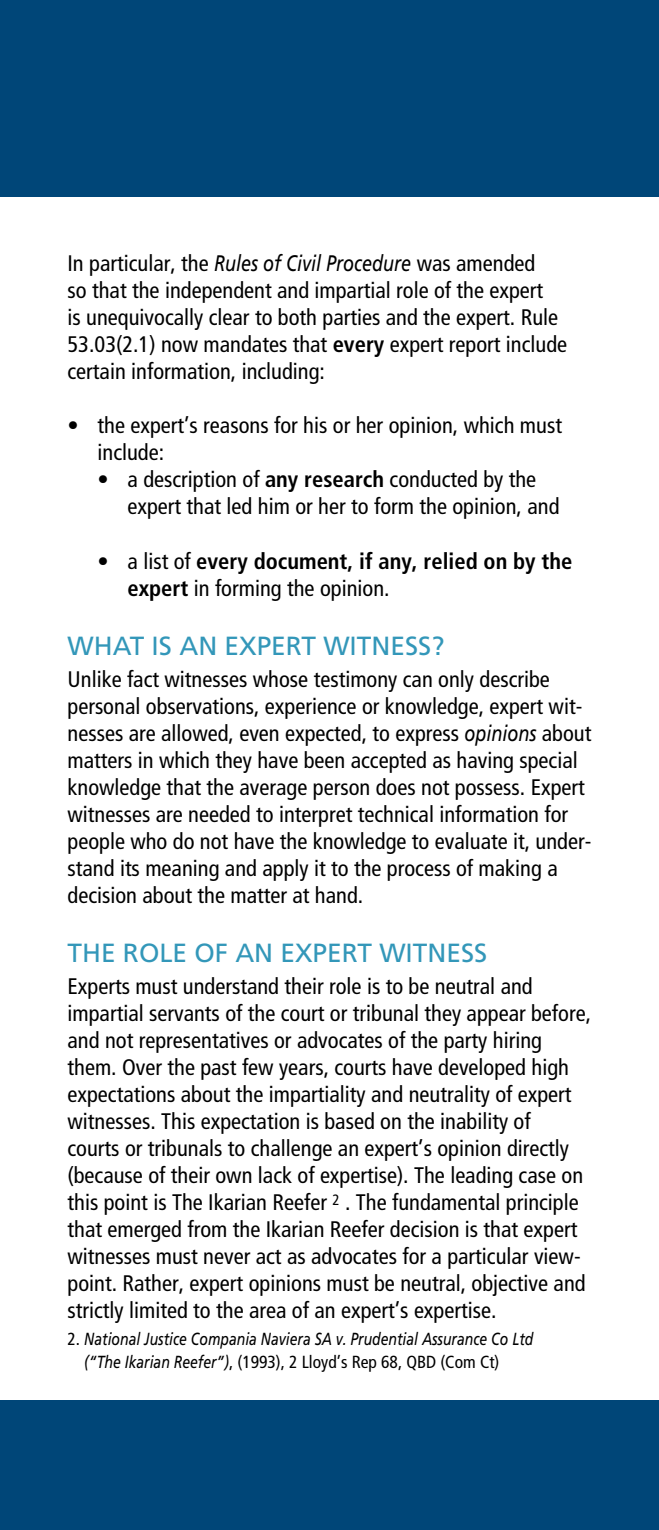
<style>
.page{position:relative;width:659px;height:1530px;background:#fff}
.page>*{position:absolute;margin:0;border:0;box-sizing:border-box;transform-origin:0 0}
.t1{font:26.25px "Frutiger";color:#3397b9}
.t2{font:condensed 22.5px/27px "Frutiger";color:#000}
.t3{font:700 condensed 22.5px/27px "Frutiger";color:#000}
.t4{font:italic 17.5px/22.5px "Frutiger";color:#000;scale:.8 1}
.s1{font-style:italic;font-stretch:normal}
.s2{font-weight:700}
.s3{font-weight:400}
.s4{font-style:normal;font-stretch:condensed}
</style>
<div class="page">
<div style="left:0;top:0;width:659px;height:196px;background:#004678"></div>
<div style="left:0;top:1400px;width:659px;height:130px;background:#004678"></div>
<p class="t2" style="left:68px;top:250px;width:501px">In particular, the <span class="s1">Rules of Civil Procedure</span> was amended<br>so that the independent and impartial role of the expert<br>is unequivocally clear to both parties and the expert. Rule 53.03(2.1) now mandates that <span class="s2">every</span> expert report include certain information, including:</p>
<p class="t2" style="left:97px;top:412px;width:466px;text-indent:-30px">• the expert’s reasons for his or her opinion, which must include:</p>
<p class="t2" style="left:127px;top:466px;width:433px;text-indent:-30px">• a description of <span class="s2">any research</span> conducted by the expert that led him or her to form the opinion, and</p>
<p class="t3" style="left:127px;top:547px;width:446px;text-indent:-30px"><span class="s3">• a list of</span> every document, if any, relied on by the expert <span class="s3">in forming the opinion.</span></p>
<p class="t1" style="left:68px;top:630px;width:378px">WHAT IS AN EXPERT WITNESS?</p>
<p class="t2" style="left:67px;top:666px;width:525px">Unlike fact witnesses whose testimony can only describe personal observations, experience or knowledge, expert wit&shy;nesses are allowed, even expected, to express <span class="s1">opinions</span> about matters in which they have been accepted as having special knowledge that the average person does not possess. Expert witnesses are needed to interpret technical information for people who do not have the knowledge to evaluate it, under&shy;stand its meaning and apply it to the process of making a decision about the matter at hand.</p>
<p class="t1" style="left:68px;top:937px;width:407px">THE ROLE OF AN EXPERT WITNESS</p>
<p class="t2" style="left:67px;top:973px;width:525px">Experts must understand their role is to be neutral and impartial servants of the court or tribunal they appear before, and not representatives or advocates of the party hiring them. Over the past few years, courts have developed high expectations about the impartiality and neutrality of expert witnesses. This expectation is based on the inability of<br>courts or tribunals to challenge an expert’s opinion directly (because of their own lack of expertise). The leading case on this point is The Ikarian Reefer <sup>2</sup> . The fundamental principle that emerged from the Ikarian Reefer decision is that expert witnesses must never act as advocates for a particular view&shy;point. Rather, expert opinions must be neutral, objective and strictly limited to the area of an expert’s expertise.</p>
<p class="t4" style="left:84px;top:1328px;width:563px;text-indent:-17px"><span class="s4">2.</span> National Justice Compania Naviera SA v. Prudential Assurance Co Ltd (“The Ikarian Reefer”)<span class="s4">, (1993), 2 Lloyd’s Rep 68, QBD (Com Ct)</span></p>
</div>
